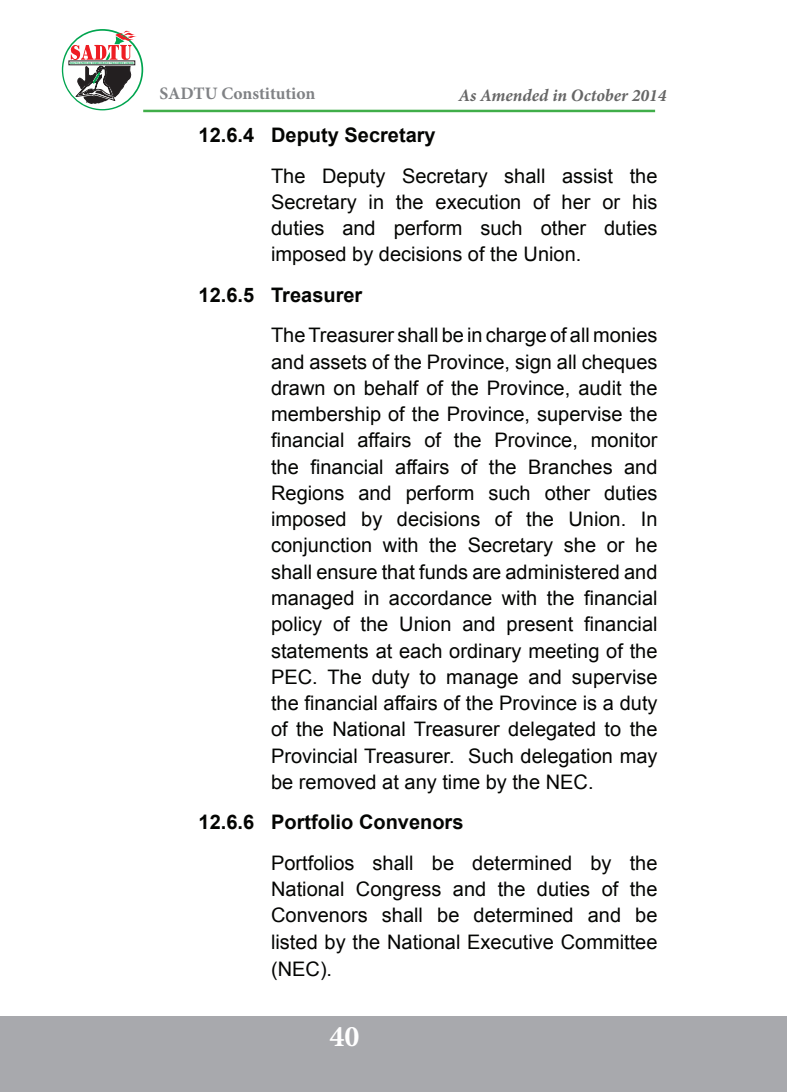
<style>
.page{position:relative;width:787px;height:1092px;background:#fff}
.page>*{position:absolute;margin:0;border:0;box-sizing:border-box;transform-origin:0 0}
.t1{font:700 30px "Minion Pro";color:#fff}
.t2{font:20px/26.2px "Arial";color:#040503;text-align:justify}
.t3{font:700 20px "Arial";color:#040503}
.t4{font:italic 700 17.5px "Minion Pro";color:#666}
.t5{font:700 17.5px "Minion Pro";color:#808285}
.t6{font:700 2.5px "Arial";letter-spacing:.005em;color:#00a54f}
</style>
<div class="page">
<hr style="left:143px;top:110px;width:512px;height:2px;background:#40ae49">
<svg style="left:62px;top:29px;width:81px;height:81px"></svg>
<svg style="left:63px;top:31px;width:78px;height:78px"></svg>
<svg style="left:76px;top:66px;width:55px;height:38px"></svg>
<svg style="left:71px;top:31px;width:66px;height:29px"></svg>
<div style="left:0;top:1016px;width:787px;height:75px;background:#a8a9ad"></div>
<p class="t6" style="left:70px;top:62px;width:65px">SOUTH AFRICAN DEMOCRATIC TEACHERS UNION</p>
<p class="t5" style="left:159px;top:87px;width:157px">SADTU Constitution</p>
<p class="t4" style="left:458px;top:88px;width:209px">As Amended in October 2014</p>
<p class="t3" style="left:198px;top:124px;width:239px">12.6.4 Deputy Secretary</p>
<p class="t2" style="left:271px;top:162px;width:388px">The Deputy Secretary shall assist the Secretary in the execution of her or his duties and perform such other duties imposed by decisions of the Union.</p>
<p class="t3" style="left:198px;top:284px;width:165px">12.6.5 Treasurer</p>
<p class="t2" style="left:271px;top:322px;width:388px">The Treasurer shall be in charge of all monies and assets of the Province, sign all cheques drawn on behalf of the Province, audit the membership of the Province, supervise the financial affairs of the Province, monitor the financial affairs of the Branches and Regions and perform such other duties imposed by decisions of the Union. In conjunction with the Secretary she or he shall ensure that funds are administered and managed in accordance with the financial policy of the Union and present financial statements at each ordinary meeting of the PEC. The duty to manage and supervise the financial affairs of the Province is a duty of the National Treasurer delegated to the Provincial Treasurer. Such delegation may be removed at any time by the NEC.</p>
<p class="t3" style="left:198px;top:811px;width:266px">12.6.6 Portfolio Convenors</p>
<p class="t2" style="left:271px;top:849px;width:388px">Portfolios shall be determined by the National Congress and the duties of the Convenors shall be determined and be listed by the National Executive Committee (NEC).</p>
<h1 class="t1" style="left:329px;top:1024px;width:31px">40</h1>
</div>
